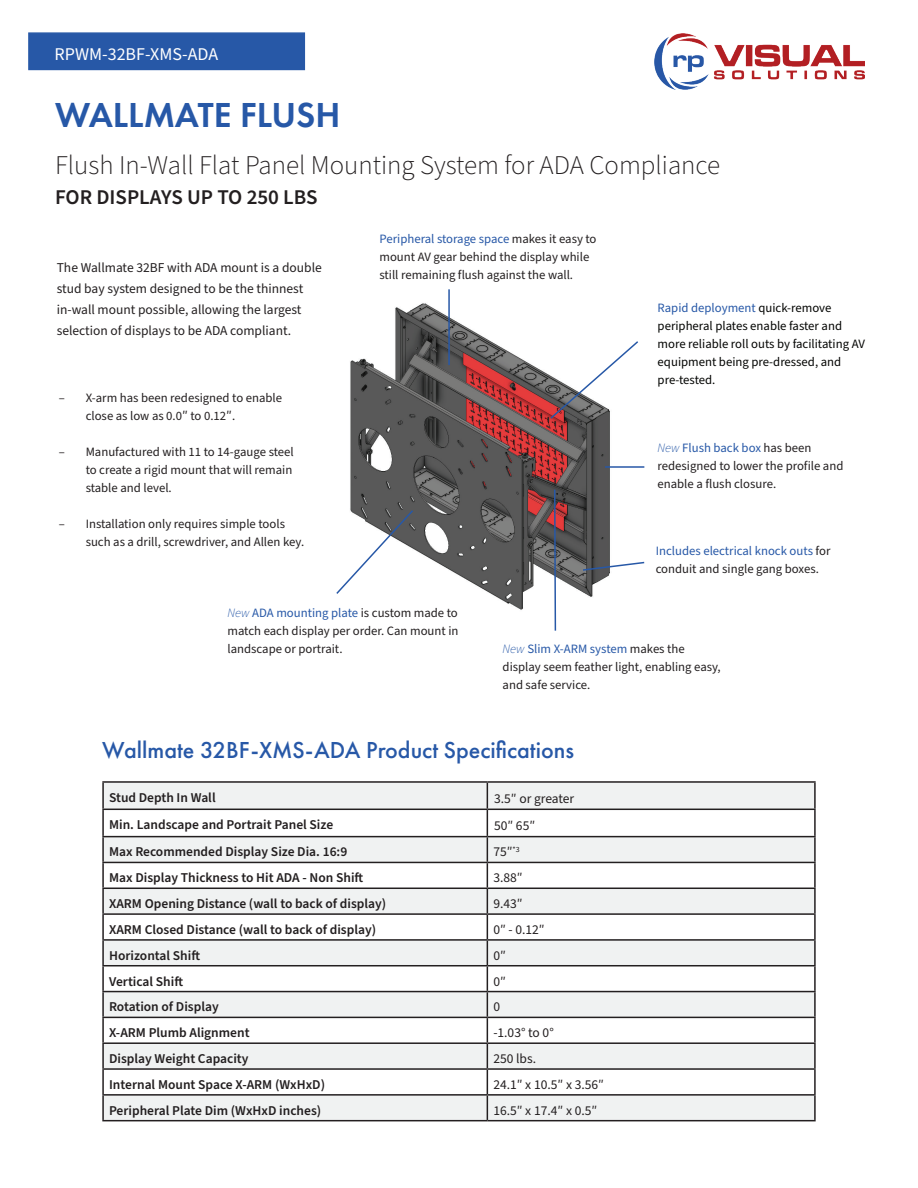
<style>
.page{position:relative;width:918px;height:1188px;background:#fff}
.page>*{position:absolute;margin:0;border:0;box-sizing:border-box;transform-origin:0 0}
.t1{font:600 36px "Futura PT";color:#2758a7}
.t2{font:300 27px "Source Sans Pro";color:#231f20}
.t3{font:500 24px "Futura PT";color:#2758a7}
.t4{font:600 21px "Source Sans Pro";color:#231f20}
.t5{font:18px "Source Sans Pro";color:#fff}
.t6{font:600 13.5px "Source Sans Pro";color:#231f20}
.t7{font:13.5px/21px "Source Sans Pro";color:#231f20}
.t8{font:12.75px/18px "Source Sans Pro";color:#231f20}
.t9{font:12.75px/18px "Source Sans Pro";color:#040503}
.s1{font-size:13.5px}
.s2{color:#2758a7}
.s3{font-weight:300;font-style:italic;color:#2758a7}
</style>
<div class="page">
<img style="left:350px;top:303px;width:260px;height:307px">
<div style="left:28px;top:32px;width:277px;height:38px;background:#2758a7;border:1px solid #2758a7"></div>
<img style="left:655px;top:34px;width:210px;height:56px">
<svg style="left:104px;top:783px;width:710px;height:337px;fill:#f0f2f2"></svg>
<hr style="left:102px;top:781px;width:385px;height:2px;background:#231f20">
<hr style="left:102px;top:783px;width:2px;height:26px;background:#231f20">
<hr style="left:487px;top:781px;width:329px;height:2px;background:#231f20">
<hr style="left:814px;top:783px;width:2px;height:26px;background:#231f20">
<hr style="left:102px;top:809px;width:385px;height:1px;background:#231f20">
<hr style="left:102px;top:810px;width:2px;height:26px;background:#231f20">
<hr style="left:487px;top:809px;width:329px;height:1px;background:#231f20">
<hr style="left:814px;top:810px;width:2px;height:26px;background:#231f20">
<hr style="left:102px;top:836px;width:385px;height:1px;background:#231f20">
<hr style="left:102px;top:837px;width:2px;height:25px;background:#231f20">
<hr style="left:487px;top:836px;width:329px;height:1px;background:#231f20">
<hr style="left:814px;top:837px;width:2px;height:25px;background:#231f20">
<hr style="left:102px;top:862px;width:385px;height:1px;background:#231f20">
<hr style="left:102px;top:863px;width:2px;height:25px;background:#231f20">
<hr style="left:487px;top:862px;width:329px;height:1px;background:#231f20">
<hr style="left:814px;top:863px;width:2px;height:25px;background:#231f20">
<hr style="left:102px;top:888px;width:385px;height:1px;background:#231f20">
<hr style="left:102px;top:889px;width:2px;height:24px;background:#231f20">
<hr style="left:487px;top:888px;width:329px;height:1px;background:#231f20">
<hr style="left:814px;top:889px;width:2px;height:24px;background:#231f20">
<hr style="left:102px;top:913px;width:385px;height:2px;background:#231f20">
<hr style="left:102px;top:915px;width:2px;height:24px;background:#231f20">
<hr style="left:487px;top:913px;width:329px;height:2px;background:#231f20">
<hr style="left:814px;top:915px;width:2px;height:24px;background:#231f20">
<hr style="left:102px;top:939px;width:385px;height:2px;background:#231f20">
<hr style="left:102px;top:941px;width:2px;height:24px;background:#231f20">
<hr style="left:487px;top:939px;width:329px;height:2px;background:#231f20">
<hr style="left:814px;top:941px;width:2px;height:24px;background:#231f20">
<hr style="left:102px;top:965px;width:385px;height:1px;background:#231f20">
<hr style="left:102px;top:966px;width:2px;height:25px;background:#231f20">
<hr style="left:487px;top:965px;width:329px;height:1px;background:#231f20">
<hr style="left:814px;top:966px;width:2px;height:25px;background:#231f20">
<hr style="left:102px;top:991px;width:385px;height:1px;background:#231f20">
<hr style="left:102px;top:992px;width:2px;height:25px;background:#231f20">
<hr style="left:487px;top:991px;width:329px;height:1px;background:#231f20">
<hr style="left:814px;top:992px;width:2px;height:25px;background:#231f20">
<hr style="left:102px;top:1017px;width:385px;height:1px;background:#231f20">
<hr style="left:102px;top:1018px;width:2px;height:24px;background:#231f20">
<hr style="left:487px;top:1017px;width:329px;height:1px;background:#231f20">
<hr style="left:814px;top:1018px;width:2px;height:24px;background:#231f20">
<hr style="left:102px;top:1042px;width:385px;height:2px;background:#231f20">
<hr style="left:102px;top:1044px;width:2px;height:24px;background:#231f20">
<hr style="left:487px;top:1042px;width:329px;height:2px;background:#231f20">
<hr style="left:814px;top:1044px;width:2px;height:24px;background:#231f20">
<hr style="left:102px;top:1068px;width:385px;height:2px;background:#231f20">
<hr style="left:102px;top:1070px;width:2px;height:24px;background:#231f20">
<hr style="left:487px;top:1068px;width:329px;height:2px;background:#231f20">
<hr style="left:814px;top:1070px;width:2px;height:24px;background:#231f20">
<hr style="left:102px;top:1094px;width:385px;height:2px;background:#231f20">
<hr style="left:102px;top:1096px;width:2px;height:24px;background:#231f20">
<hr style="left:487px;top:1094px;width:329px;height:2px;background:#231f20">
<svg style="left:487px;top:783px;width:1px;height:337px"></svg>
<hr style="left:814px;top:1096px;width:2px;height:24px;background:#231f20">
<hr style="left:102px;top:1120px;width:385px;height:1px;background:#231f20">
<hr style="left:487px;top:1120px;width:329px;height:1px;background:#231f20">
<hr style="left:448px;top:289px;width:2px;height:76px;background:#2758a7">
<hr style="left:605px;top:466px;width:39px;height:2px;background:#2758a7">
<svg style="left:549px;top:340px;width:89px;height:80px"></svg>
<svg style="left:581px;top:561px;width:64px;height:11px"></svg>
<svg style="left:553px;top:488px;width:4px;height:143px"></svg>
<svg style="left:336px;top:509px;width:79px;height:87px"></svg>
<h3 class="t5" style="left:55px;top:42px;width:165px">RPWM-32BF-XMS-ADA</h3>
<h1 class="t1" style="left:55px;top:93px;width:287px">WALLMATE FLUSH</h1>
<h2 class="t2" style="left:55px;top:147px;width:667px">Flush In-Wall Flat Panel Mounting System for ADA Compliance</h2>
<h3 class="t4" style="left:55px;top:183px;width:264px">FOR DISPLAYS UP TO 250 LBS</h3>
<p class="t7" style="left:57px;top:258px;width:267px">The Wallmate 32BF with ADA mount is a double stud bay system designed to be the thinnest in-wall mount possible, allowing the largest selection of displays to be ADA compliant.</p>
<p class="t8" style="left:86px;top:389px;width:198px;text-indent:-27px">– X-arm has been redesigned to enable close as low as 0.0<span class="s1">″</span> to 0.12<span class="s1">″</span>.</p>
<p class="t8" style="left:86px;top:443px;width:210px;text-align:justify;text-indent:-27px">– Manufactured with 11 to 14-gauge steel to create a rigid mount that will remain stable and level.</p>
<p class="t8" style="left:86px;top:515px;width:220px;text-indent:-27px">– Installation only requires simple tools such as a drill, screwdriver, and Allen key.</p>
<p class="t8" style="left:380px;top:230px;width:219px"><span class="s2">Peripheral storage space</span> makes it easy to mount AV gear behind the display while still remaining flush against the wall.</p>
<p class="t9" style="left:658px;top:299px;width:209px"><span class="s2">Rapid deployment</span> quick-remove peripheral plates enable faster and more reliable roll outs by facilitating AV equipment being pre-dressed, and pre-tested.</p>
<p class="t8" style="left:658px;top:439px;width:187px"><span class="s3">New</span> <span class="s2">Flush back box</span> has been redesigned to lower the profile and enable a flush closure.</p>
<p class="t8" style="left:656px;top:543px;width:176px"><span class="s2">Includes electrical knock outs</span> for conduit and single gang boxes.</p>
<p class="t8" style="left:227px;top:604px;width:233px;text-align:justify"><span class="s3">New</span> <span class="s2">ADA mounting plate</span> is custom made to match each display per order. Can mount in landscape or portrait.</p>
<p class="t8" style="left:503px;top:640px;width:220px"><span class="s3">New</span> <span class="s2">Slim X-ARM system</span> makes the display seem feather light, enabling easy, and safe service.</p>
<h3 class="t3" style="left:102px;top:736px;width:473px">Wallmate 32BF-XMS-ADA Product Specifications</h3>
<p class="t6" style="left:109px;top:788px;width:108px">Stud Depth In Wall</p>
<p class="t7" style="left:494px;top:788px;width:82px">3.5″ or greater</p>
<p class="t6" style="left:109px;top:816px;width:226px">Min. Landscape and Portrait Panel Size</p>
<p class="t7" style="left:494px;top:815px;width:43px">50″ 65″</p>
<p class="t6" style="left:109px;top:843px;width:240px">Max Recommended Display Size Dia. 16:9</p>
<p class="t7" style="left:493px;top:842px;width:28px">75″<sup>*3</sup></p>
<p class="t6" style="left:109px;top:869px;width:256px">Max Display Thickness to Hit ADA - Non Shift</p>
<p class="t7" style="left:493px;top:868px;width:31px">3.88″</p>
<p class="t6" style="left:109px;top:895px;width:279px">XARM Opening Distance (wall to back of display)</p>
<p class="t7" style="left:493px;top:894px;width:31px">9.43″</p>
<p class="t6" style="left:109px;top:920px;width:269px">XARM Closed Distance (wall to back of display)</p>
<p class="t7" style="left:493px;top:919px;width:53px">0″ - 0.12″</p>
<p class="t6" style="left:109px;top:946px;width:92px">Horizontal Shift</p>
<p class="t7" style="left:493px;top:945px;width:14px">0″</p>
<p class="t6" style="left:109px;top:972px;width:76px">Vertical Shift</p>
<p class="t7" style="left:493px;top:971px;width:14px">0″</p>
<p class="t6" style="left:109px;top:998px;width:111px">Rotation of Display</p>
<p class="t7" style="left:493px;top:997px;width:8px">0</p>
<p class="t6" style="left:109px;top:1024px;width:142px">X-ARM Plumb Alignment</p>
<p class="t7" style="left:493px;top:1023px;width:62px">-1.03° to 0°</p>
<p class="t6" style="left:109px;top:1050px;width:141px">Display Weight Capacity</p>
<p class="t7" style="left:493px;top:1048px;width:44px">250 lbs.</p>
<p class="t6" style="left:109px;top:1075px;width:218px">Internal Mount Space X-ARM (WxHxD)</p>
<p class="t7" style="left:493px;top:1074px;width:112px">24.1″ x 10.5″ x 3.56″</p>
<p class="t6" style="left:109px;top:1101px;width:214px">Peripheral Plate Dim (WxHxD inches)</p>
<p class="t7" style="left:493px;top:1100px;width:105px">16.5″ x 17.4″ x 0.5″</p>
</div>
